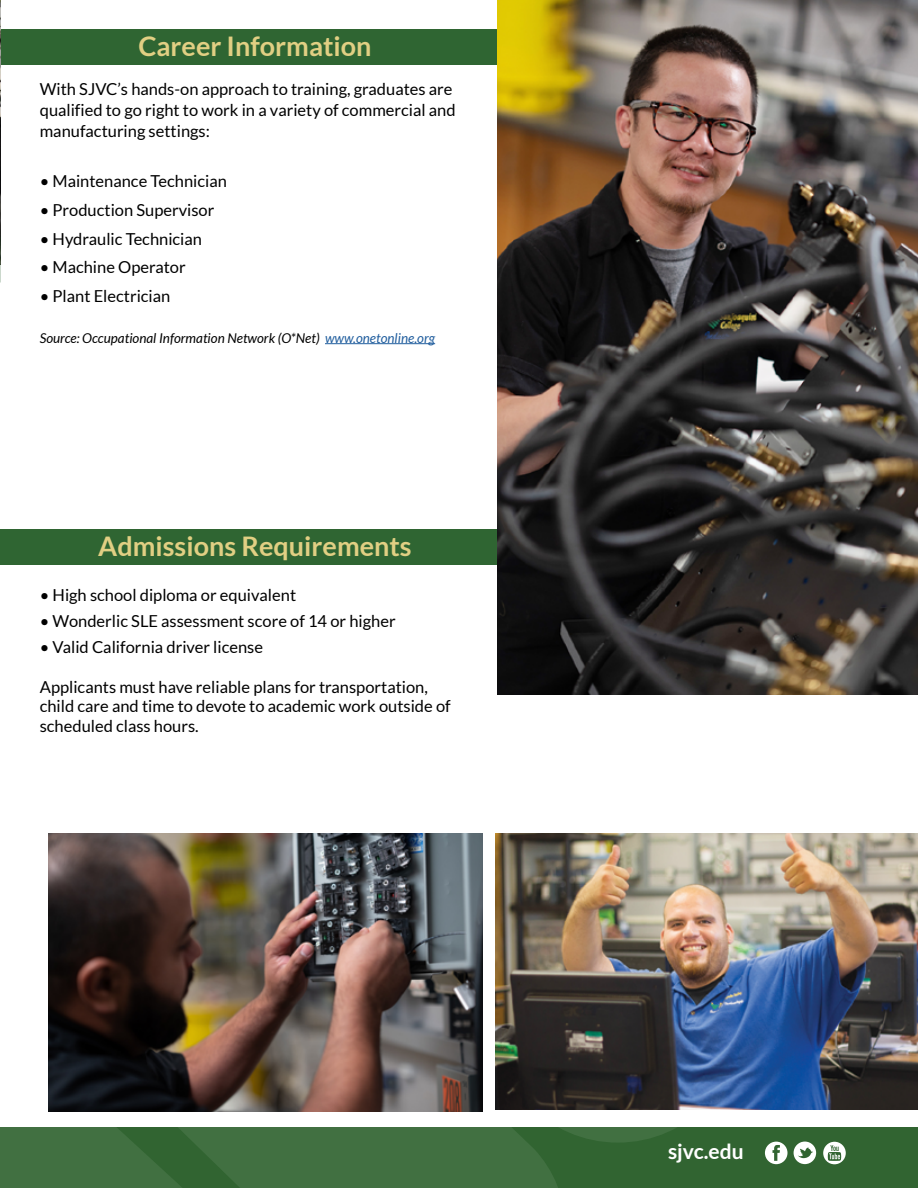
<style>
.page{position:relative;width:918px;height:1188px;background:#fff}
.page>*{position:absolute;margin:0;border:0;box-sizing:border-box;transform-origin:0 0}
.t1{font:700 27px "Lato";color:#e1cf83}
.t2{font:700 21px "Lato";color:#fff}
.t3{font:16.5px/21px "Lato";color:#000}
.t4{font:italic 13.5px "Lato";color:#000}
.s1{color:#215e9e}
</style>
<div class="page">
<div style="left:0;top:1128px;width:918px;height:60px;background:#316431"></div>
<svg style="left:0;top:1128px;width:675px;height:60px"></svg>
<div style="left:0;top:29px;width:778px;height:36px;background:#2f6532"></div>
<img style="left:0;top:0;width:1px;height:252px">
<div style="left:0;top:529px;width:497px;height:36px;background:#2f6532"></div>
<hr style="left:325px;top:343px;width:110px;height:1px;background:#215e9e">
<img style="left:497px;top:0;width:421px;height:694px">
<img style="left:496px;top:833px;width:422px;height:276px">
<img style="left:49px;top:833px;width:434px;height:279px">
<svg style="left:794px;top:1142px;width:22px;height:22px"></svg>
<svg style="left:765px;top:1142px;width:23px;height:22px"></svg>
<svg style="left:823px;top:1142px;width:23px;height:22px"></svg>
<img style="left:0;top:252px;width:1px;height:277px">
<p class="t1" style="left:138px;top:31px;width:235px">Career Information</p>
<p class="t3" style="left:40px;top:79px;width:417px">With SJVC’s hands-on approach to training, graduates are qualified to go right to work in a variety of commercial and manufacturing settings:</p>
<p class="t3" style="left:40px;top:170px;width:189px">• Maintenance Technician</p>
<p class="t3" style="left:40px;top:199px;width:176px">• Production Supervisor</p>
<p class="t3" style="left:40px;top:228px;width:164px">• Hydraulic Technician</p>
<p class="t3" style="left:40px;top:257px;width:148px">• Machine Operator</p>
<p class="t3" style="left:40px;top:286px;width:132px">• Plant Electrician</p>
<p class="t4" style="left:40px;top:330px;width:397px">Source: Occupational Information Network (O*Net) <span class="s1">www.onetonline.org</span></p>
<p class="t1" style="left:98px;top:530px;width:315px">Admissions Requirements</p>
<p class="t3" style="left:40px;top:585px;width:258px">• High school diploma or equivalent</p>
<p class="t3" style="left:40px;top:611px;width:357px">• Wonderlic SLE assessment score of 14 or higher</p>
<p class="t3" style="left:40px;top:636px;width:225px">• Valid California driver license</p>
<p class="t3" style="left:40px;top:676px;width:390px">Applicants must have reliable plans for transportation,</p>
<p class="t3" style="left:40px;top:696px;width:412px">child care and time to devote to academic work outside of</p>
<p class="t3" style="left:40px;top:716px;width:160px">scheduled class hours.</p>
<p class="t2" style="left:668px;top:1140px;width:77px">sjvc.edu</p>
</div>
